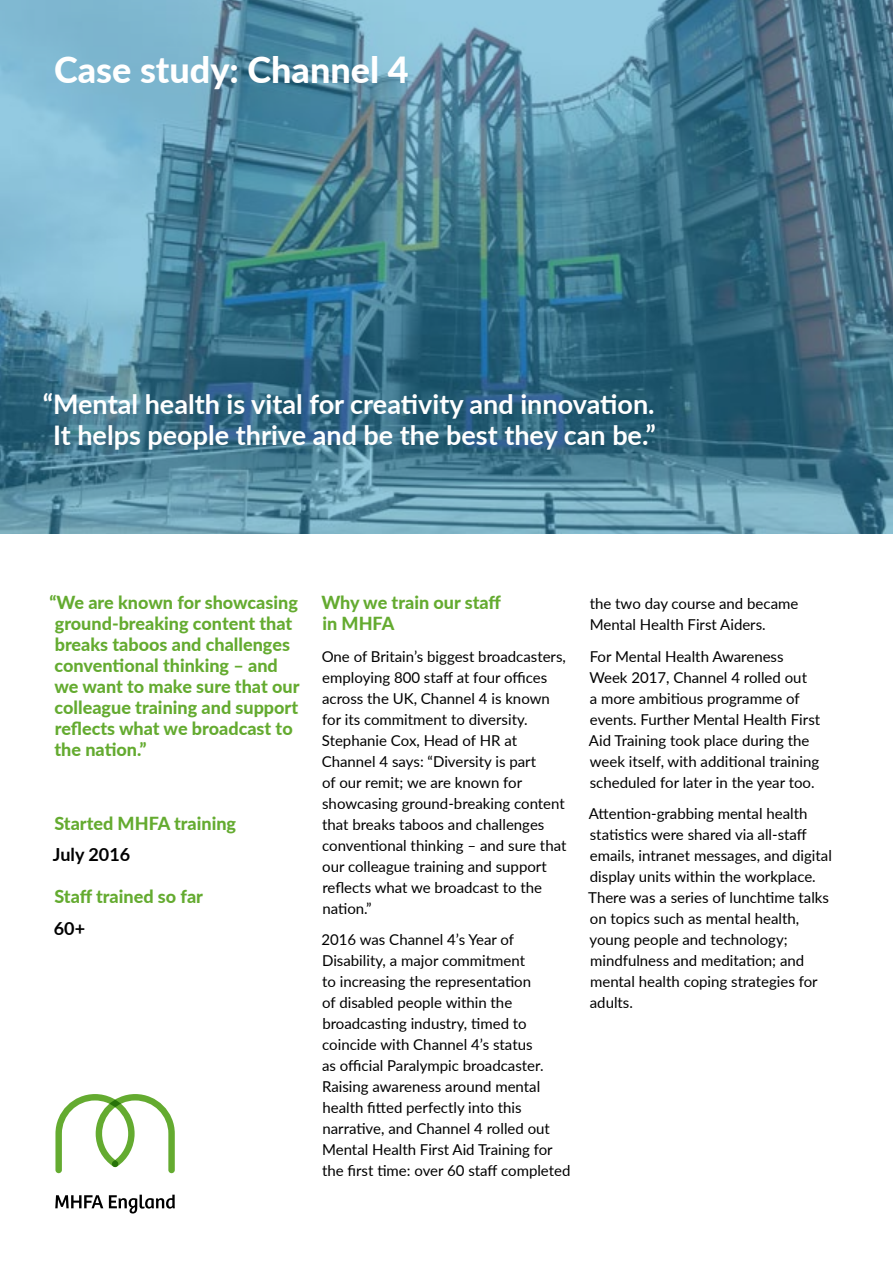
<style>
.page{position:relative;width:893px;height:1263px;background:#fff}
.page>*{position:absolute;margin:0;border:0;box-sizing:border-box;transform-origin:0 0}
.t1{font:800 36px "Lato";color:#fff}
.t2{font:700 27px/31.5px "Lato";color:#fff;text-align:center}
.t3{font:800 18px/21px "Lato";color:#64ab30}
.t4{font:700 18px "Lato";color:#000}
.t5{font:15px/21px "Lato";color:#000}
</style>
<div class="page">
<svg style="left:0;top:0;width:893px;height:534px;background:#4f859b"></svg>
<svg style="left:55px;top:1094px;width:120px;height:79px"></svg>
<svg style="left:55px;top:1195px;width:48px;height:13px"></svg>
<svg style="left:109px;top:1195px;width:66px;height:18px"></svg>
<h1 class="t1" style="left:54px;top:43px;width:356px">Case study: Channel 4</h1>
<h2 class="t2" style="left:43px;top:387px;width:615px">“Mental health is vital for creativity and innovation.<br>It helps people thrive and be the best they can be.”</h2>
<p class="t3" style="left:49px;top:591px;width:252px">“We are known for showcasing ground-breaking content that breaks taboos and challenges conventional thinking – and we want to make sure that our colleague training and support reflects what we broadcast to the nation.”</p>
<p class="t3" style="left:54px;top:812px;width:183px">Started MHFA training</p>
<p class="t4" style="left:53px;top:841px;width:79px">July 2016</p>
<p class="t3" style="left:54px;top:885px;width:150px">Staff trained so far</p>
<p class="t4" style="left:54px;top:915px;width:33px">60+</p>
<p class="t3" style="left:321px;top:591px;width:181px">Why we train our staff in MHFA</p>
<p class="t5" style="left:322px;top:645px;width:246px">One of Britain’s biggest broadcasters, employing 800 staff at four offices across the UK, Channel 4 is known for its commitment to diversity.<br>Stephanie Cox, Head of HR at<br>Channel 4 says: “Diversity is part<br>of our remit; we are known for showcasing ground-breaking content that breaks taboos and challenges conventional thinking – and sure that our colleague training and support reflects what we broadcast to the nation.”</p>
<p class="t5" style="left:321px;top:928px;width:250px">2016 was Channel 4’s Year of Disability, a major commitment<br>to increasing the representation<br>of disabled people within the broadcasting industry, timed to coincide with Channel 4’s status<br>as official Paralympic broadcaster.<br>Raising awareness around mental health fitted perfectly into this narrative, and Channel 4 rolled out Mental Health First Aid Training for the first time: over 60 staff completed</p>
<p class="t5" style="left:590px;top:592px;width:210px">the two day course and became<br>Mental Health First Aiders.</p>
<p class="t5" style="left:589px;top:645px;width:233px">For Mental Health Awareness Week 2017, Channel 4 rolled out<br>a more ambitious programme of events. Further Mental Health First Aid Training took place during the week itself, with additional training scheduled for later in the year too.</p>
<p class="t5" style="left:588px;top:802px;width:245px">Attention-grabbing mental health statistics were shared via all-staff emails, intranet messages, and digital display units within the workplace.<br>There was a series of lunchtime talks on topics such as mental health, young people and technology; mindfulness and meditation; and mental health coping strategies for adults.</p>
</div>
